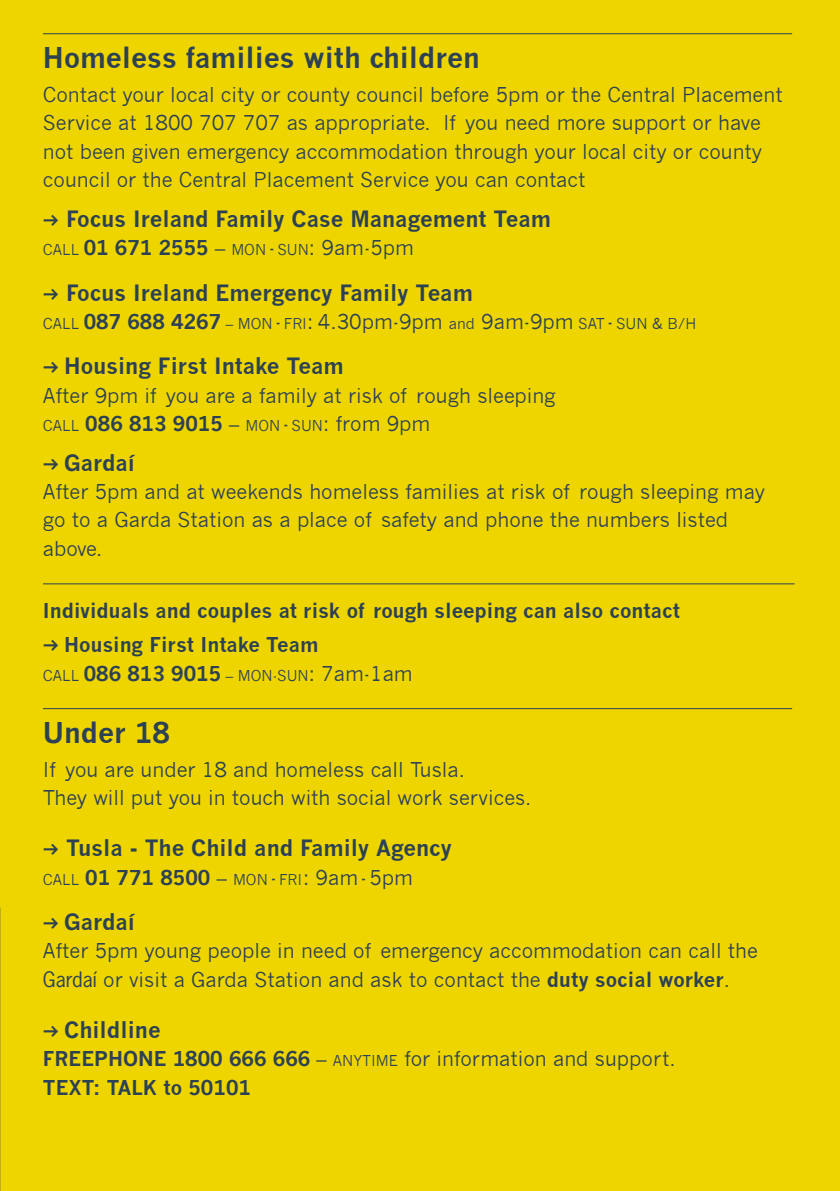
<style>
.page{position:relative;width:840px;height:1191px;background:#fff}
.page>*{position:absolute;margin:0;border:0;box-sizing:border-box;transform-origin:0 0}
.t1{font:700 28px "News Gothic";color:#2c4154}
.t2{font:700 22px "News Gothic";color:#2c4154}
.t3{font:20px/28.4px "News Gothic";color:#2c4154}
.t4{font:700 20px/28.4px "News Gothic";color:#2c4154}
.t5{font:14.6px "News Gothic";color:#2c4154}
.s1{font-family:"Fedra Sans Std";font-weight:400}
.s2{font-weight:700;font-size:20px}
.s3{font-size:20px}
.s4{font-family:"Fedra Sans Std";font-weight:400;font-size:22px}
.s5{font-family:"News Gothic Std"}
.s6{font-weight:700}
.s7{font-weight:400}
.s8{font-weight:400;font-size:14.6px}
</style>
<div class="page">
<div style="left:0;top:0;width:839px;height:1191px;background:#efd500"></div>
<hr style="left:43px;top:33px;width:748px;height:1px;background:#2c4154">
<hr style="left:43px;top:708px;width:748px;height:1px;background:#2c4154">
<hr style="left:43px;top:583px;width:751px;height:1px;background:#2c4154">
<h1 class="t1" style="left:43px;top:41px;width:438px">Homeless families with children</h1>
<p class="t3" style="left:43px;top:81px;width:740px">Contact your local city or county council before 5pm or the Central Placement Service at 1800 707 707 as appropriate. If you need more support or have not been given emergency accommodation through your local city or county council or the Central Placement Service you can contact</p>
<p class="t2" style="left:43px;top:205px;width:509px"><span class="s1">→</span> Focus Ireland Family Case Management Team</p>
<p class="t5" style="left:43px;top:241px;width:372px">CALL <span class="s2">01 671 2555</span> <span class="s3">–</span> MON <span class="s3">-</span> SUN<span class="s3">: 9am-5pm</span></p>
<p class="t2" style="left:43px;top:279px;width:431px"><span class="s1">→</span> Focus Ireland Emergency Family Team</p>
<p class="t5" style="left:43px;top:315px;width:654px">CALL <span class="s2">087 688 4267</span> – MON <span class="s3">-</span> FRI<span class="s3">: 4.30pm-9pm</span> and <span class="s3">9am-9pm</span> SAT <span class="s3">-</span> SUN &amp; B/H</p>
<p class="t2" style="left:43px;top:353px;width:302px"><span class="s1">→</span> Housing First Intake Team</p>
<p class="t3" style="left:43px;top:381px;width:514px">After 9pm if you are a family at risk of rough sleeping</p>
<p class="t5" style="left:43px;top:417px;width:388px">CALL <span class="s2">086 813 9015</span> <span class="s3">–</span> MON <span class="s3">-</span> SUN<span class="s3">: from 9pm</span></p>
<p class="t2" style="left:43px;top:449px;width:94px"><span class="s1">→</span> Gardaí</p>
<p class="t3" style="left:43px;top:478px;width:723px">After 5pm and at weekends homeless families at risk of rough sleeping may go to a Garda Station as a place of safety and phone the numbers listed above.</p>
<p class="t4" style="left:43px;top:596px;width:638px">Individuals and couples at risk of rough sleeping can also contact</p>
<p class="t4" style="left:43px;top:630px;width:277px"><span class="s4">→</span> Housing First Intake Team</p>
<p class="t5" style="left:43px;top:667px;width:371px">CALL <span class="s2">086 813 9015</span> – MON-SUN<span class="s3">: 7am-1am</span></p>
<h1 class="t1" style="left:43px;top:715px;width:128px">Under 18</h1>
<p class="t3" style="left:43px;top:755px;width:489px">If you are under 18 and homeless call Tusla.<br>They will put you in touch with social work services.</p>
<p class="t2" style="left:43px;top:835px;width:410px"><span class="s1">→</span> Tusla - The Child and Family Agency</p>
<p class="t5" style="left:43px;top:871px;width:371px">CALL <span class="s2">01 771 8500</span> <span class="s3">–</span> MON <span class="s3">-</span> FRI<span class="s3">: 9am-5pm</span></p>
<p class="t2" style="left:43px;top:908px;width:94px"><span class="s1">→</span> Gardaí</p>
<p class="t3" style="left:43px;top:937px;width:716px">After 5pm young people in need of emergency accommodation can call the<br><span class="s5">Gardaí</span> or visit a Garda Station and ask to contact the <span class="s6">duty social worker</span>.</p>
<p class="t2" style="left:43px;top:1016px;width:119px"><span class="s1">→</span> Childline</p>
<p class="t4" style="left:43px;top:1044px;width:634px">FREEPHONE 1800 666 666 <span class="s7">–</span> <span class="s8">ANYTIME</span> <span class="s7">for information and support.<br></span>TEXT: TALK to 50101</p>
</div>
